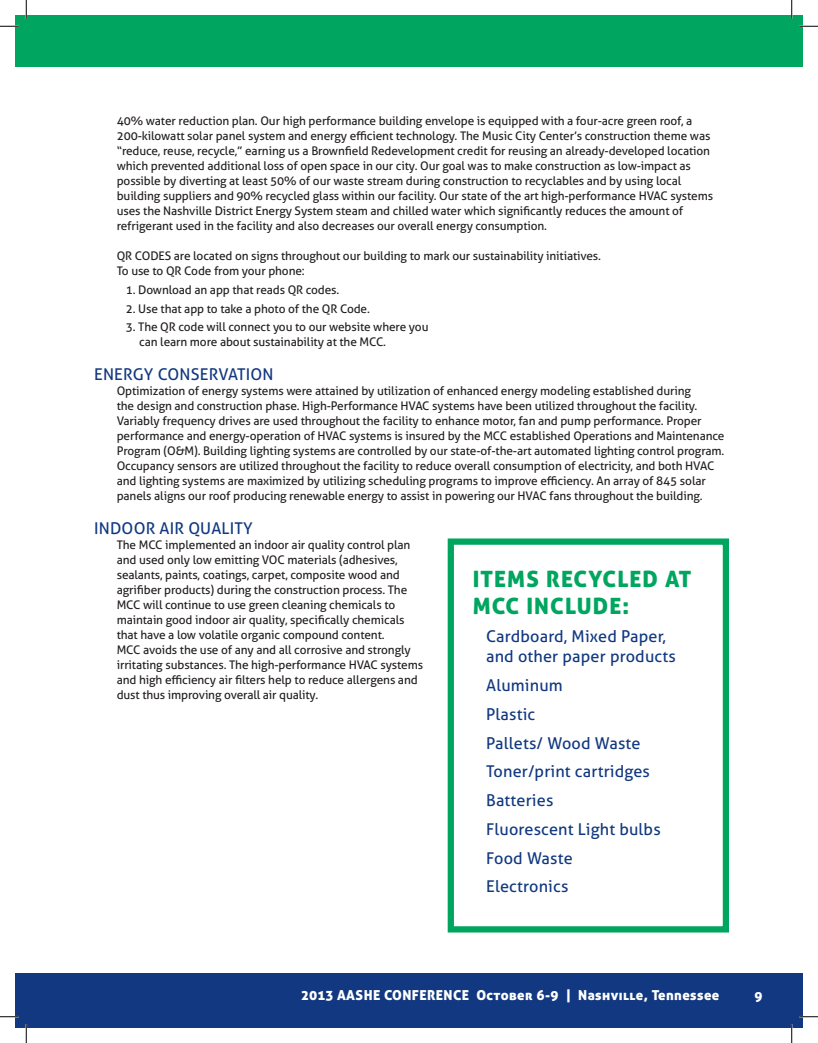
<style>
.page{position:relative;width:818px;height:1043px;background:#fff}
.page>*{position:absolute;margin:0;border:0;box-sizing:border-box;transform-origin:0 0}
.t1{font:22.5px "Aller Display";color:#00a65f}
.t2{font:16.25px/28.8px "Aller";letter-spacing:.01em;color:#113880}
.t3{font:13.75px "Aller Display";letter-spacing:.03em;color:#fff}
.t4{font:11.88px/15px "Aller";letter-spacing:-.01em;color:#231f20}
</style>
<div class="page">
<div style="left:15px;top:973px;width:11px;height:54px;background:#113880"></div>
<div style="left:26px;top:973px;width:776px;height:54px;background:#113880"></div>
<div style="left:15px;top:15px;width:11px;height:51px;background:#00a65f"></div>
<div style="left:26px;top:15px;width:776px;height:51px;background:#00a65f"></div>
<div style="left:447px;top:538px;width:282px;height:394px;border:6px solid #00a65f"></div>
<svg style="left:0;top:25px;width:19px;height:2px"></svg>
<svg style="left:799px;top:25px;width:19px;height:2px"></svg>
<svg style="left:0;top:1015px;width:19px;height:2px"></svg>
<svg style="left:799px;top:1015px;width:19px;height:2px"></svg>
<svg style="left:25px;top:0;width:2px;height:19px"></svg>
<svg style="left:25px;top:1024px;width:2px;height:18px"></svg>
<svg style="left:790px;top:0;width:2px;height:19px"></svg>
<svg style="left:790px;top:1024px;width:2px;height:18px"></svg>
<p class="t4" style="left:117px;top:113px;width:598px">40% water reduction plan. Our high performance building envelope is equipped with a four-acre green roof, a 200-kilowatt solar panel system and energy efficient technology. The Music City Center’s construction theme was “reduce, reuse, recycle,” earning us a Brownfield Redevelopment credit for reusing an already-developed location which prevented additional loss of open space in our city. Our goal was to make construction as low-impact as possible by diverting at least 50% of our waste stream during construction to recyclables and by using local building suppliers and 90% recycled glass within our facility. Our state of the art high-performance HVAC systems uses the Nashville District Energy System steam and chilled water which significantly reduces the amount of refrigerant used in the facility and also decreases our overall energy consumption.</p>
<p class="t4" style="left:117px;top:248px;width:486px">QR CODES are located on signs throughout our building to mark our sustainability initiatives.<br>To use to QR Code from your phone:</p>
<p class="t4" style="left:126px;top:282px;width:215px">1. Download an app that reads QR codes.</p>
<p class="t4" style="left:126px;top:301px;width:246px">2. Use that app to take a photo of the QR Code.</p>
<p class="t4" style="left:139px;top:319px;width:291px;text-indent:-13px">3. The QR code will connect you to our website where you can learn more about sustainability at the MCC</p>
<p class="t4" style="left:383px;top:334px;width:4px">.</p>
<h2 class="t2" style="left:94px;top:360px;width:181px">energy conservation</h2>
<p class="t4" style="left:117px;top:383px;width:609px">Optimization of energy systems were attained by utilization of enhanced energy modeling established during<br>the design and construction phase. High-Performance HVAC systems have been utilized throughout the facility.<br>Variably frequency drives are used throughout the facility to enhance motor, fan and pump performance. Proper performance and energy-operation of HVAC systems is insured by the MCC established Operations and Maintenance Program (O&amp;M). Building lighting systems are controlled by our state-of-the-art automated lighting control program.<br>Occupancy sensors are utilized throughout the facility to reduce overall consumption of electricity, and both HVAC<br>and lighting systems are maximized by utilizing scheduling programs to improve efficiency. An array of 845 solar panels aligns our roof producing renewable energy to assist in powering our HVAC</p>
<p class="t4" style="left:549px;top:488px;width:155px">fans throughout the building.</p>
<h2 class="t2" style="left:94px;top:514px;width:75px">INDOOR AIR</h2>
<h2 class="t2" style="left:188px;top:514px;width:22px">QUALITY</h2>
<p class="t4" style="left:117px;top:537px;width:295px">The MCC implemented an indoor air quality control plan and used only low emitting VOC materials (adhesives, sealants, paints, coatings, carpet, composite wood and agrifiber products) during the construction process. The MCC</p>
<p class="t4" style="left:117px;top:597px;width:289px;text-indent:26px">will continue to use green cleaning chemicals to maintain good indoor air quality, specifically chemicals that have a low volatile organic compound content.<br>MCC</p>
<p class="t4" style="left:117px;top:642px;width:308px;text-indent:26px">avoids the use of any and all corrosive and strongly irritating substances. The high-performance HVAC systems and high efficiency air filters help to reduce allergens and dust thus improving overall air quality.</p>
<h1 class="t1" style="left:472px;top:565px;width:14px">ITEMs</h1>
<h1 class="t1" style="left:546px;top:565px;width:15px">REC</h1>
<h1 class="t1" style="left:588px;top:565px;width:29px">YCLED</h1>
<h1 class="t1" style="left:665px;top:565px;width:27px">AT</h1>
<h1 class="t1" style="left:472px;top:591px;width:16px">MCC</h1>
<h1 class="t1" style="left:526px;top:591px;width:15px">INCLUDE</h1>
<h1 class="t1" style="left:622px;top:591px;width:8px">:</h1>
<h2 class="t2" style="left:486px;top:626px;width:191px;line-height:20px">Cardboard, Mixed Paper, and other paper products</h2>
<h2 class="t2" style="left:486px;top:671px;width:176px">Aluminum<br>Plastic<br>Pallets/ Wood Waste<br>Toner/print cartridges<br>Batteries<br>Fluorescent Light bulbs<br>Food Waste<br>Electronics</h2>
<p class="t3" style="left:301px;top:986px;width:63px">2013 AASHE</p>
<p class="t3" style="left:384px;top:986px;width:336px">Conference October 6-9 | Nashville, Tennessee</p>
<p class="t3" style="left:754px;top:987px;width:10px">9</p>
</div>
